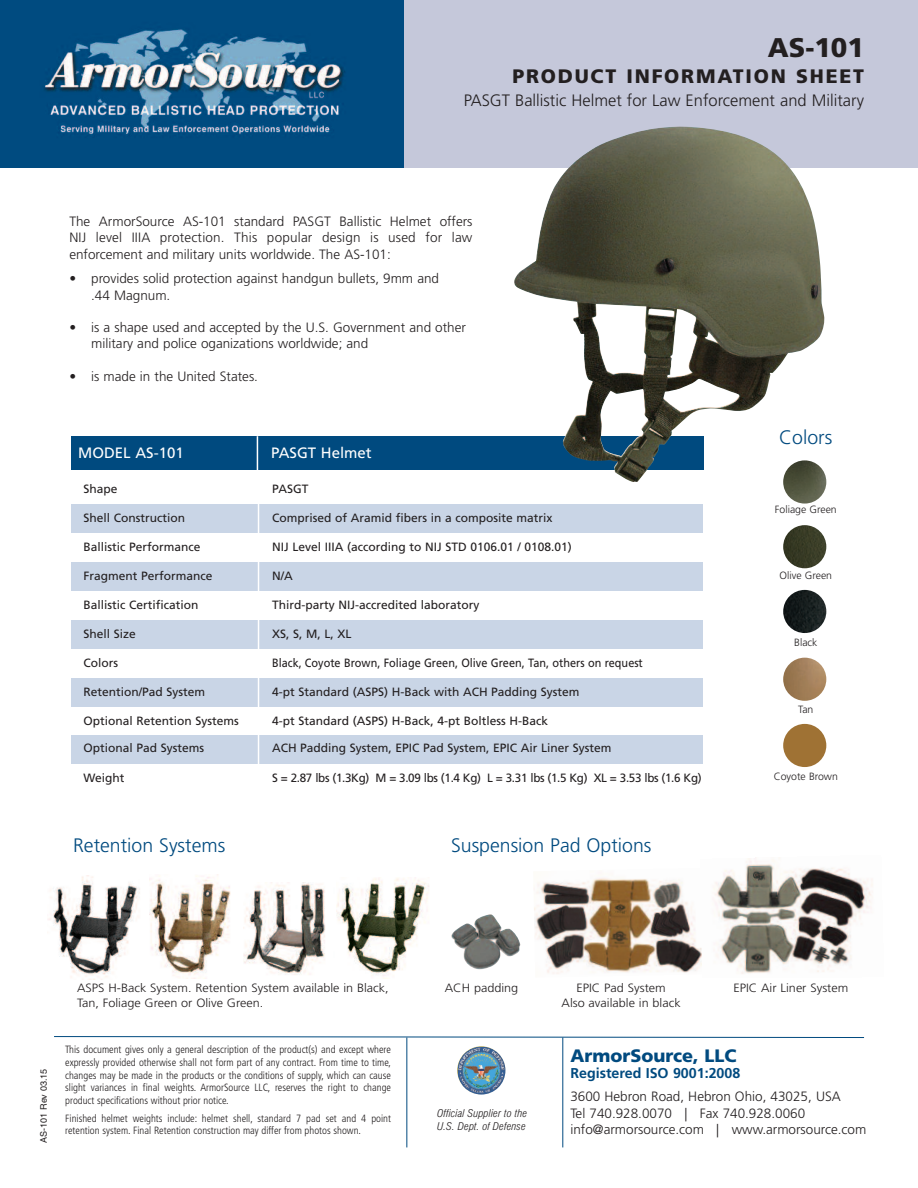
<style>
.page{position:relative;width:918px;height:1188px;background:#fff}
.page>*{position:absolute;margin:0;border:0;box-sizing:border-box;transform-origin:0 0}
.t1{font:900 27px "Frutiger";color:#231f20}
.t2{font:300 19.5px "Frutiger";color:#004a7f}
.t3{font:900 19.5px "Frutiger";letter-spacing:.09em;color:#231f20}
.t4{font:900 18px "Frutiger";color:#004a7f}
.t5{font:300 16.5px "Frutiger";color:#231f20}
.t6{font:15px "Frutiger";color:#fff}
.t7{font:700 14.25px "Frutiger";color:#004a7f}
.t8{font:300 13.5px/16.2px "Frutiger";color:#231f20}
.t9{font:12px "Frutiger";color:#231f20}
.t10{font:300 12px/14.4px "Frutiger";color:#231f20;scale:1.05 1}
.t11{font:12px "Frutiger";letter-spacing:-.03em;color:#231f20}
.t12{font:12px "Frutiger";color:#231f20;scale:.91 1}
.t13{font:300 condensed 10.5px/12.6px "Frutiger";color:#231f20;text-align:justify}
.t14{font:300 10.5px "Frutiger";color:#231f20}
.t15{font:italic 300 condensed 10.5px/13.5px "Swiss 721 BT";color:#231f20;scale:1.09 1}
.t16{font:9px "Helvetica";color:#231f20}
</style>
<div class="page">
<div style="left:363px;top:0;width:555px;height:168px;background:#c5c8da"></div>
<img style="left:0;top:0;width:404px;height:168px">
<div style="left:71px;top:505px;width:188px;height:29px;background:#c9d5e6"></div>
<div style="left:259px;top:505px;width:444px;height:29px;background:#c9d5e6"></div>
<div style="left:71px;top:563px;width:188px;height:29px;background:#c9d5e6"></div>
<div style="left:259px;top:563px;width:444px;height:29px;background:#c9d5e6"></div>
<div style="left:71px;top:621px;width:188px;height:29px;background:#c9d5e6"></div>
<div style="left:259px;top:621px;width:444px;height:29px;background:#c9d5e6"></div>
<div style="left:71px;top:679px;width:188px;height:29px;background:#c9d5e6"></div>
<div style="left:259px;top:679px;width:444px;height:29px;background:#c9d5e6"></div>
<div style="left:71px;top:735px;width:188px;height:30px;background:#c9d5e6"></div>
<div style="left:259px;top:735px;width:444px;height:30px;background:#c9d5e6"></div>
<hr style="left:258px;top:476px;width:1px;height:347px;background:#fff">
<div style="left:71px;top:436px;width:186px;height:34px;background:#004a7f"></div>
<div style="left:257px;top:436px;width:447px;height:34px;background:#004a7f"></div>
<hr style="left:257px;top:436px;width:1px;height:34px;background:#fff">
<img style="left:514px;top:127px;width:310px;height:355px">
<img style="left:783px;top:460px;width:43px;height:44px;border-radius:50%">
<img style="left:783px;top:590px;width:43px;height:43px;border-radius:50%">
<img style="left:783px;top:525px;width:43px;height:43px;border-radius:50%">
<img style="left:783px;top:658px;width:43px;height:43px;border-radius:50%">
<div style="left:783px;top:724px;width:43px;height:43px;background:#9f7234;border-radius:50%"></div>
<img style="left:48px;top:876px;width:92px;height:104px">
<img style="left:149px;top:874px;width:82px;height:102px">
<img style="left:244px;top:883px;width:82px;height:92px">
<img style="left:337px;top:878px;width:92px;height:98px">
<img style="left:451px;top:915px;width:69px;height:54px">
<img style="left:713px;top:858px;width:160px;height:116px">
<img style="left:534px;top:878px;width:168px;height:96px">
<svg style="left:54px;top:1036px;width:811px;height:2px;background:#7fa3be"></svg>
<hr style="left:562px;top:1038px;width:1px;height:109px;background:#004a7f">
<img style="left:457px;top:1046px;width:48px;height:49px;border-radius:50%">
<hr style="left:406px;top:1038px;width:1px;height:109px;background:#004a7f">
<h1 class="t1" style="left:768px;top:36px;width:98px">AS-101</h1>
<h2 class="t3" style="left:512px;top:69px;width:353px">PRODUCT INFORMATION SHEET</h2>
<h3 class="t5" style="left:464px;top:93px;width:402px">PASGT Ballistic Helmet for Law Enforcement and Military</h3>
<p class="t8" style="left:69px;top:214px;width:405px;text-align:justify">The ArmorSource AS-101 standard PASGT Ballistic Helmet offers NIJ level IIIA protection. This popular design is used for law enforcement and military units worldwide. The AS-101:</p>
<p class="t8" style="left:91px;top:272px;width:349px;text-indent:-22px">• provides solid protection against handgun bullets, 9mm and .44 Magnum.</p>
<p class="t8" style="left:91px;top:320px;width:376px;text-indent:-22px">• is a shape used and accepted by the U.S. Government and other military and police oganizations worldwide; and</p>
<p class="t8" style="left:69px;top:369px;width:190px">• is made in the United States.</p>
<h3 class="t6" style="left:78px;top:447px;width:107px">MODEL AS-101</h3>
<h3 class="t6" style="left:271px;top:447px;width:102px">PASGT Helmet</h3>
<p class="t9" style="left:84px;top:484px;width:36px">Shape</p>
<p class="t9" style="left:272px;top:484px;width:38px">PASGT</p>
<p class="t9" style="left:84px;top:513px;width:103px">Shell Construction</p>
<p class="t9" style="left:272px;top:513px;width:282px">Comprised of Aramid fibers in a composite matrix</p>
<p class="t9" style="left:84px;top:542px;width:119px">Ballistic Performance</p>
<p class="t9" style="left:272px;top:542px;width:301px">NIJ Level IIIA (according to NIJ STD 0106.01 / 0108.01)</p>
<p class="t9" style="left:84px;top:571px;width:131px">Fragment Performance</p>
<p class="t9" style="left:272px;top:571px;width:22px">N/A</p>
<p class="t9" style="left:84px;top:600px;width:116px">Ballistic Certification</p>
<p class="t9" style="left:272px;top:600px;width:209px">Third-party NIJ-accredited laboratory</p>
<p class="t9" style="left:84px;top:629px;width:54px">Shell Size</p>
<p class="t9" style="left:272px;top:629px;width:81px">XS, S, M, L, XL</p>
<p class="t9" style="left:84px;top:658px;width:36px">Colors</p>
<p class="t12" style="left:272px;top:658px;width:409px">Black, Coyote Brown, Foliage Green, Olive Green, Tan, others on request</p>
<p class="t9" style="left:84px;top:687px;width:123px">Retention/Pad System</p>
<p class="t9" style="left:272px;top:687px;width:309px">4-pt Standard (ASPS) H-Back with ACH Padding System</p>
<p class="t9" style="left:84px;top:716px;width:157px">Optional Retention Systems</p>
<p class="t9" style="left:272px;top:716px;width:277px">4-pt Standard (ASPS) H-Back, 4-pt Boltless H-Back</p>
<p class="t9" style="left:84px;top:743px;width:122px">Optional Pad Systems</p>
<p class="t9" style="left:272px;top:743px;width:341px">ACH Padding System, EPIC Pad System, EPIC Air Liner System</p>
<p class="t9" style="left:84px;top:773px;width:42px">Weight</p>
<p class="t11" style="left:272px;top:773px;width:431px">S = 2.87 lbs (1.3Kg) M = 3.09 lbs (1.4 Kg) L = 3.31 lbs (1.5 Kg) XL = 3.53 lbs (1.6 Kg)</p>
<h2 class="t2" style="left:73px;top:837px;width:154px">Retention Systems</h2>
<h2 class="t2" style="left:451px;top:837px;width:202px">Suspension Pad Options</h2>
<h2 class="t2" style="left:779px;top:429px;width:55px">Colors</h2>
<p class="t14" style="left:775px;top:505px;width:63px">Foliage Green</p>
<p class="t14" style="left:780px;top:571px;width:54px">Olive Green</p>
<p class="t14" style="left:794px;top:638px;width:25px">Black</p>
<p class="t14" style="left:798px;top:705px;width:17px">Tan</p>
<p class="t14" style="left:774px;top:772px;width:66px">Coyote Brown</p>
<p class="t16" style="left:40px;top:1143px;width:75px;rotate:-90deg">AS-101 Rev 03.15</p>
<p class="t10" style="left:77px;top:982px;width:298px">ASPS H-Back System. Retention System available in Black,<br>Tan, Foliage Green or Olive Green.</p>
<p class="t13" style="left:65px;top:1044px;width:327px">This document gives only a general description of the product(s) and except where expressly provided otherwise shall not form part of any contract. From time to time, changes may be made in the products or the conditions of supply, which can cause slight variances in final weights. ArmorSource LLC, reserves the right to change product specifications without prior notice.</p>
<p class="t13" style="left:65px;top:1113px;width:327px">Finished helmet weights include: helmet shell, standard 7 pad set and 4 point retention system. Final Retention construction may differ from photos shown.</p>
<p class="t10" style="left:445px;top:982px;width:71px">ACH padding</p>
<p class="t10" style="left:577px;top:982px;width:87px">EPIC Pad System</p>
<p class="t10" style="left:733px;top:982px;width:111px">EPIC Air Liner System</p>
<p class="t10" style="left:562px;top:996px;width:115px">Also available in black</p>
<p class="t15" style="left:437px;top:1107px;width:84px">Official Supplier to the<br>U.S. Dept. of Defense</p>
<h3 class="t4" style="left:570px;top:1048px;width:168px">ArmorSource, LLC</h3>
<h3 class="t7" style="left:570px;top:1068px;width:172px">Registered ISO 9001:2008</h3>
<p class="t8" style="left:570px;top:1090px;width:298px">3600 Hebron Road, Hebron Ohio, 43025, USA<br>Tel 740.928.0070 | Fax 740.928.0060 info@armorsource.com | www.armorsource.com</p>
</div>
